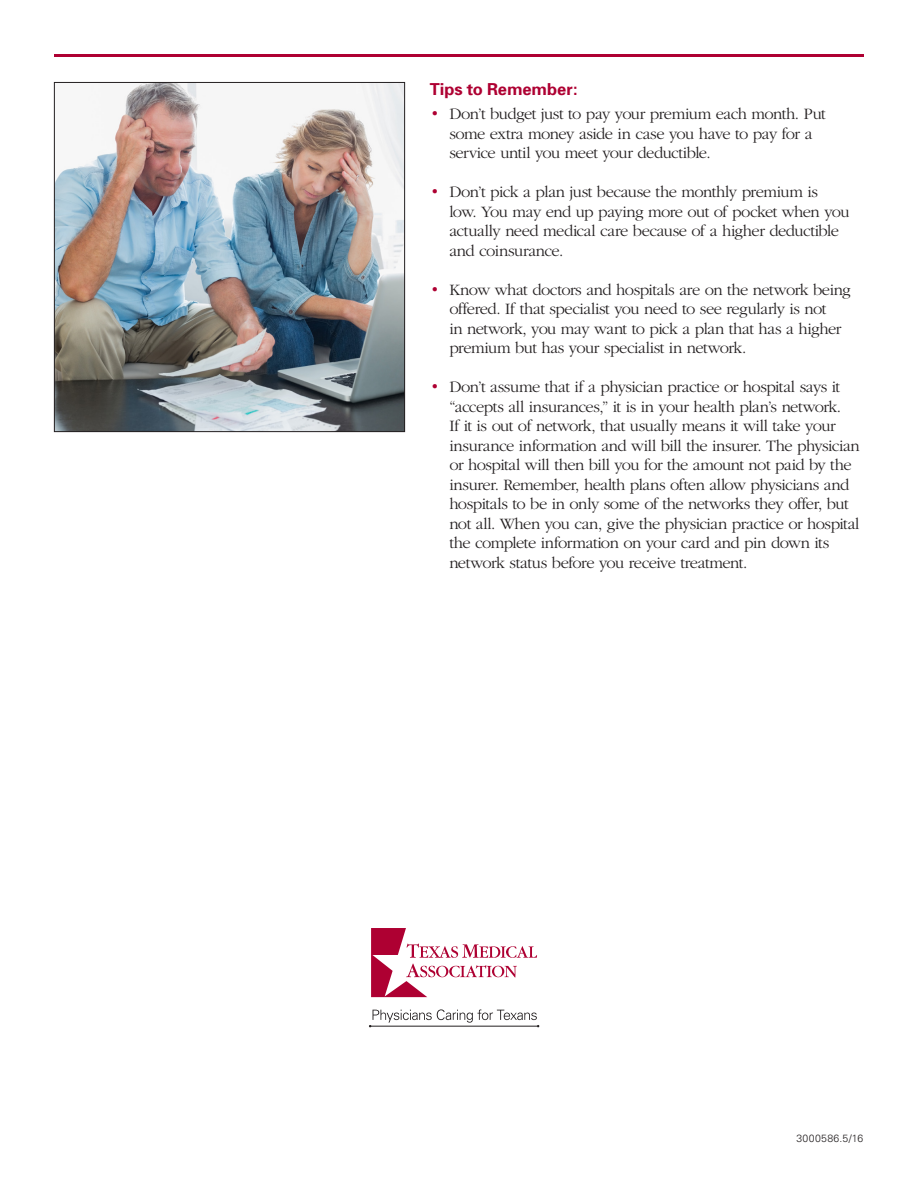
<style>
.page{position:relative;width:918px;height:1188px;background:#fff}
.page>*{position:absolute;margin:0;border:0;box-sizing:border-box;transform-origin:0 0}
.tabs{font:300 16.5px/19.5px "ITC Garamond Std";letter-spacing:-.03em;color:#231f20}
.t1{font:700 16.5px "Univers";letter-spacing:-.005em;color:#ae0032}
.t2{font:300 10.5px "Univers";letter-spacing:.03em;color:#231f20}
.s1{color:#ae0032}
</style>
<div class="page">
<svg style="left:371px;top:928px;width:166px;height:69px"></svg>
<svg style="left:369px;top:1009px;width:170px;height:18px"></svg>
<img style="left:56px;top:84px;width:347px;height:346px">
<div style="left:54px;top:82px;width:351px;height:350px;border:1px solid #231f20"></div>
<hr style="left:54px;top:54px;width:810px;height:3px;background:#ae0032">
<p class="t1" style="left:430px;top:79px;width:149px">Tips to Remember:</p>
<p class="tabs" style="left:449px;top:104px;width:378px;text-indent:-20px"><span class="s1">•</span> Don’t budget just to pay your premium each month. Put some extra money aside in case you have to pay for a service until you meet your deductible.</p>
<p class="tabs" style="left:449px;top:182px;width:402px;text-indent:-20px"><span class="s1">•</span> Don’t pick a plan just because the monthly premium is low. You may end up paying more out of pocket when you actually need medical care because of a higher deductible and coinsurance.</p>
<p class="tabs" style="left:449px;top:280px;width:403px;text-indent:-20px"><span class="s1">•</span> Know what doctors and hospitals are on the network being offered. If that specialist you need to see regularly is not<br>in network, you may want to pick a plan that has a higher premium but has your specialist in network.</p>
<p class="tabs" style="left:449px;top:377px;width:412px;text-indent:-20px"><span class="s1">•</span> Don’t assume that if a physician practice or hospital says it “accepts all insurances,” it is in your health plan’s network.<br>If it is out of network, that usually means it will take your insurance information and will bill the insurer. The physician or hospital will then bill you for the amount not paid by the insurer. Remember, health plans often allow physicians and hospitals to be in only some of the networks they offer, but not all. When you can, give the physician practice or hospital the complete information on your card and pin down its network status before you receive treatment.</p>
<p class="t2" style="left:796px;top:1132px;width:68px">3000586.5/16</p>
</div>
